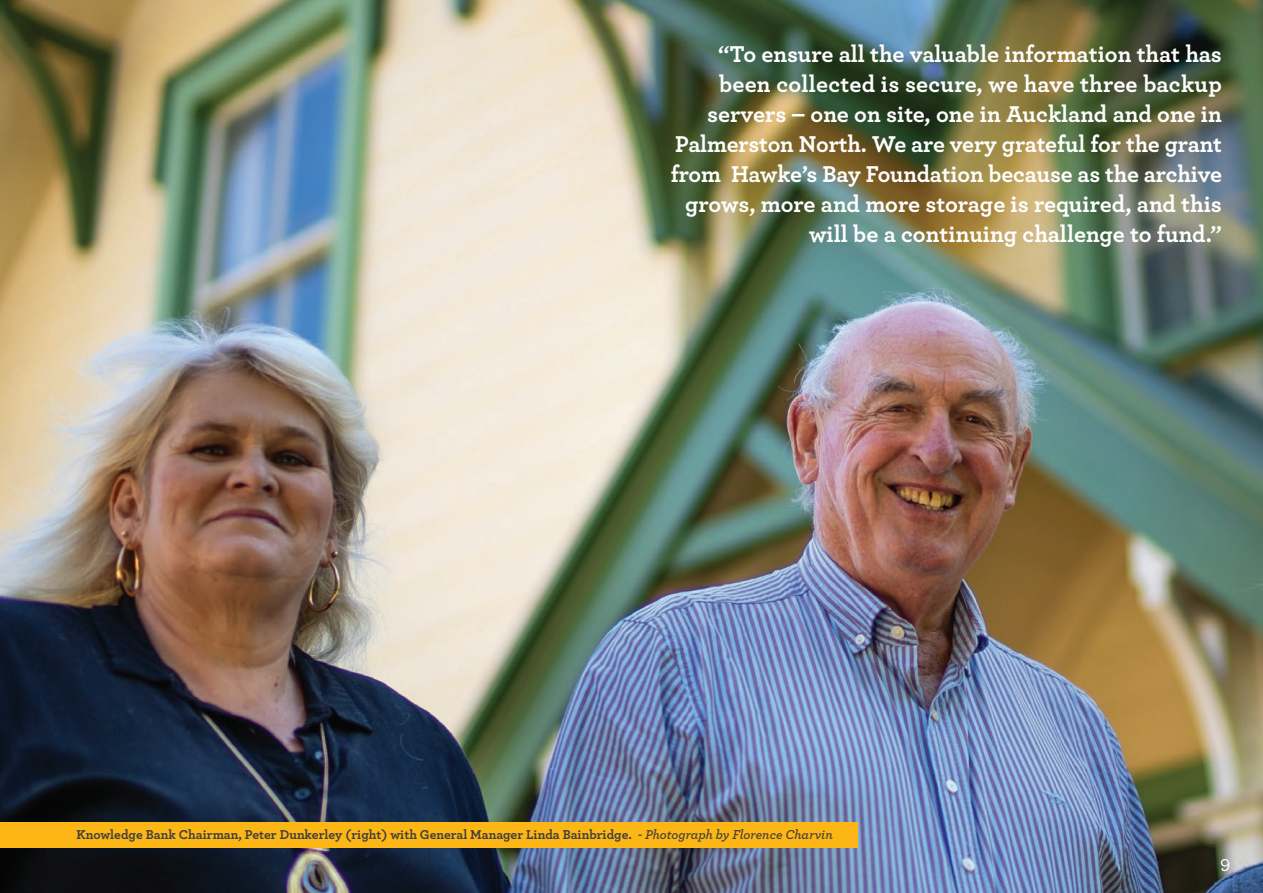
<style>
.page{position:relative;width:1263px;height:893px;background:#fff}
.page>*{position:absolute;margin:0;border:0;box-sizing:border-box;transform-origin:0 0}
.t1{font:700 24px/30px "Archer";letter-spacing:-.005em;color:#fff;text-align:right}
.t2{font:500 18px "Archer";color:#fff}
.t3{font:700 13.5px "Archer";color:#3e3e3f}
.s1{font-weight:600;font-style:italic}
</style>
<div class="page">
<img style="left:0;top:0;width:1263px;height:893px">
<div style="left:0;top:822px;width:857px;height:26px;background:#fcb615"></div>
<p class="t1" style="left:671px;top:41px;width:553px">“To ensure all the valuable information that has been collected is secure, we have three backup servers – one on site, one in Auckland and one in Palmerston North. We are very grateful for the grant from Hawke’s Bay Foundation because as the archive grows, more and more storage is required, and this will be a continuing challenge to fund.”</p>
<p class="t3" style="left:77px;top:828px;width:758px">Knowledge Bank Chairman, Peter Dunkerley (right) with General Manager Linda Bainbridge. <span class="s1">- Photograph by Florence Charvin</span></p>
<p class="t2" style="left:1220px;top:857px;width:12px">9</p>
</div>
